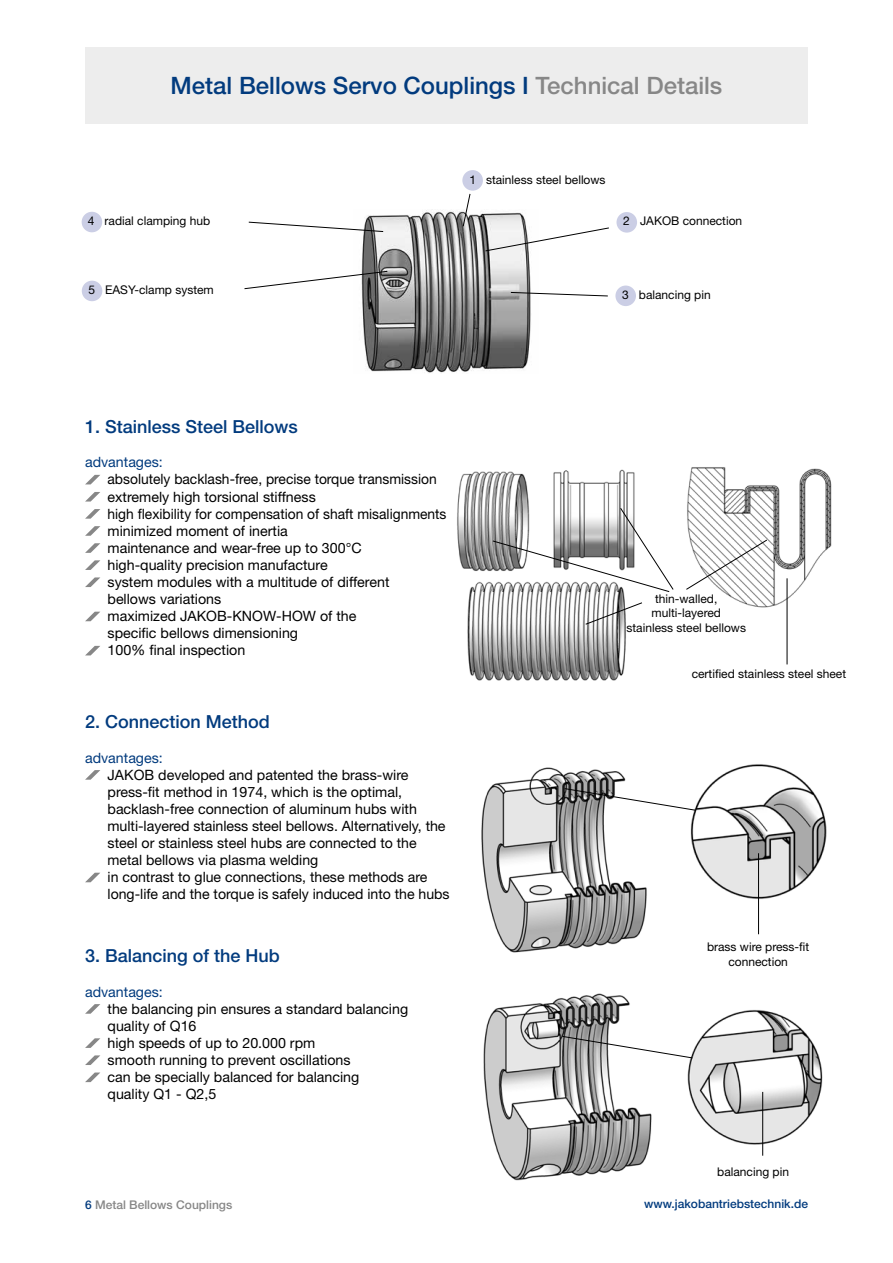
<style>
.page{position:relative;width:893px;height:1263px;background:#fff}
.page>*{position:absolute;margin:0;border:0;box-sizing:border-box;transform-origin:0 0}
.t1{font:500 24px "Helvetica Neue LT Std";color:#023b7e}
.t2{font:500 18px "Helvetica Neue LT Std";color:#023b7e}
.t3{font:14.25px/17.1px "Helvetica Neue LT Std";color:#000}
.t4{font:14.25px "Helvetica Neue LT Std";color:#023b7e}
.t5{font:12px/14.4px "Helvetica Neue LT Std";color:#000;text-align:center}
.t6{font:500 12px "Helvetica Neue LT Std";color:#023b7e}
.t7{font:500 12px "Helvetica Neue LT Std";color:#878787}
.s1{color:#878787}
.s2{color:#023b7e}
</style>
<div class="page">
<img style="left:481px;top:767px;width:166px;height:186px">
<img style="left:483px;top:993px;width:169px;height:188px">
<img style="left:457px;top:469px;width:178px;height:212px">
<img style="left:687px;top:467px;width:145px;height:146px">
<img style="left:361px;top:209px;width:170px;height:164px">
<div style="left:85px;top:47px;width:723px;height:76px;background:#ededed"></div>
<svg style="left:85px;top:475px;width:15px;height:9px"></svg>
<svg style="left:86px;top:492px;width:14px;height:9px"></svg>
<svg style="left:85px;top:509px;width:15px;height:10px"></svg>
<svg style="left:85px;top:526px;width:15px;height:10px"></svg>
<svg style="left:85px;top:543px;width:15px;height:10px"></svg>
<svg style="left:85px;top:560px;width:15px;height:10px"></svg>
<svg style="left:85px;top:577px;width:15px;height:10px"></svg>
<svg style="left:85px;top:612px;width:15px;height:9px"></svg>
<svg style="left:85px;top:646px;width:15px;height:9px"></svg>
<svg style="left:85px;top:770px;width:15px;height:10px"></svg>
<svg style="left:85px;top:873px;width:15px;height:9px"></svg>
<svg style="left:85px;top:1004px;width:15px;height:10px"></svg>
<svg style="left:85px;top:1038px;width:15px;height:10px"></svg>
<svg style="left:85px;top:1055px;width:15px;height:10px"></svg>
<svg style="left:85px;top:1072px;width:15px;height:10px"></svg>
<div style="left:462px;top:170px;width:21px;height:21px;background:#cbcee5;border-radius:50%"></div>
<div style="left:82px;top:212px;width:20px;height:20px;background:#cbcee5;border-radius:50%"></div>
<div style="left:82px;top:281px;width:20px;height:20px;background:#cbcee5;border-radius:50%"></div>
<div style="left:616px;top:212px;width:21px;height:21px;background:#cbcee5;border-radius:50%"></div>
<div style="left:615px;top:286px;width:21px;height:20px;background:#cbcee5;border-radius:50%"></div>
<svg style="left:485px;top:227px;width:124px;height:25px"></svg>
<svg style="left:510px;top:292px;width:98px;height:5px"></svg>
<svg style="left:462px;top:193px;width:9px;height:34px"></svg>
<hr style="left:787px;top:578px;width:1px;height:86px;background:#000">
<svg style="left:686px;top:539px;width:82px;height:51px"></svg>
<svg style="left:492px;top:507px;width:182px;height:85px"></svg>
<svg style="left:585px;top:602px;width:57px;height:23px"></svg>
<img style="left:690px;top:764px;width:137px;height:137px">
<img style="left:687px;top:1010px;width:136px;height:138px">
<hr style="left:758px;top:853px;width:1px;height:81px;background:#000">
<hr style="left:762px;top:1092px;width:1px;height:64px;background:#000">
<svg style="left:564px;top:788px;width:133px;height:23px"></svg>
<svg style="left:562px;top:1035px;width:131px;height:24px"></svg>
<svg style="left:248px;top:221px;width:136px;height:11px"></svg>
<svg style="left:244px;top:270px;width:144px;height:19px"></svg>
<h1 class="t1" style="left:171px;top:71px;width:553px">Metal Bellows Servo Couplings I <span class="s1">Technical Details</span></h1>
<p class="t5" style="left:88px;top:213px;width:124px">4 radial clamping hub</p>
<p class="t5" style="left:88px;top:282px;width:127px">5 EASY-clamp system</p>
<p class="t5" style="left:469px;top:172px;width:138px">1 stainless steel bellows</p>
<p class="t5" style="left:623px;top:213px;width:120px">2 JAKOB connection</p>
<p class="t5" style="left:622px;top:287px;width:90px">3 balancing pin</p>
<p class="t2" style="left:85px;top:416px;width:214px">1. Stainless Steel Bellows</p>
<p class="t4" style="left:85px;top:454px;width:79px">advantages:</p>
<p class="t3" style="left:108px;top:471px;width:340px">absolutely backlash-free, precise torque transmission extremely high torsional stiffness<br>high flexibility for compensation of shaft misalignments minimized moment of inertia<br>maintenance and wear-free up to 300°C<br>high-quality precision manufacture<br>system modules with a multitude of different<br>bellows variations<br>maximized JAKOB-KNOW-HOW of the<br>specific bellows dimensioning<br>100% final inspection</p>
<p class="t2" style="left:85px;top:711px;width:186px">2. Connection Method</p>
<p class="t4" style="left:85px;top:749px;width:79px">advantages:</p>
<p class="t3" style="left:108px;top:766px;width:344px">JAKOB developed and patented the brass-wire press-fit method in 1974, which is the optimal, backlash-free connection of aluminum hubs with multi-layered stainless steel bellows. Alternatively, the steel or stainless steel hubs are connected to the metal bellows via plasma welding<br>in contrast to glue connections, these methods are long-life and the torque is safely induced into the hubs</p>
<p class="t2" style="left:85px;top:945px;width:196px">3. Balancing of the Hub</p>
<p class="t4" style="left:85px;top:983px;width:79px">advantages:</p>
<p class="t3" style="left:108px;top:1000px;width:302px">the balancing pin ensures a standard balancing quality of Q16<br>high speeds of up to 20.000 rpm<br>smooth running to prevent oscillations<br>can be specially balanced for balancing<br>quality Q1 - Q2,5</p>
<p class="t7" style="left:85px;top:1197px;width:149px"><span class="s2">6</span> Metal Bellows Couplings</p>
<p class="t5" style="left:626px;top:591px;width:121px">thin-walled, multi-layered<br>stainless steel bellows</p>
<p class="t5" style="left:692px;top:666px;width:156px">certified stainless steel sheet</p>
<p class="t5" style="left:707px;top:939px;width:104px">brass wire press-fit connection</p>
<p class="t5" style="left:717px;top:1164px;width:73px">balancing pin</p>
<p class="t6" style="left:644px;top:1197px;width:165px">www.jakobantriebstechnik.de</p>
</div>
